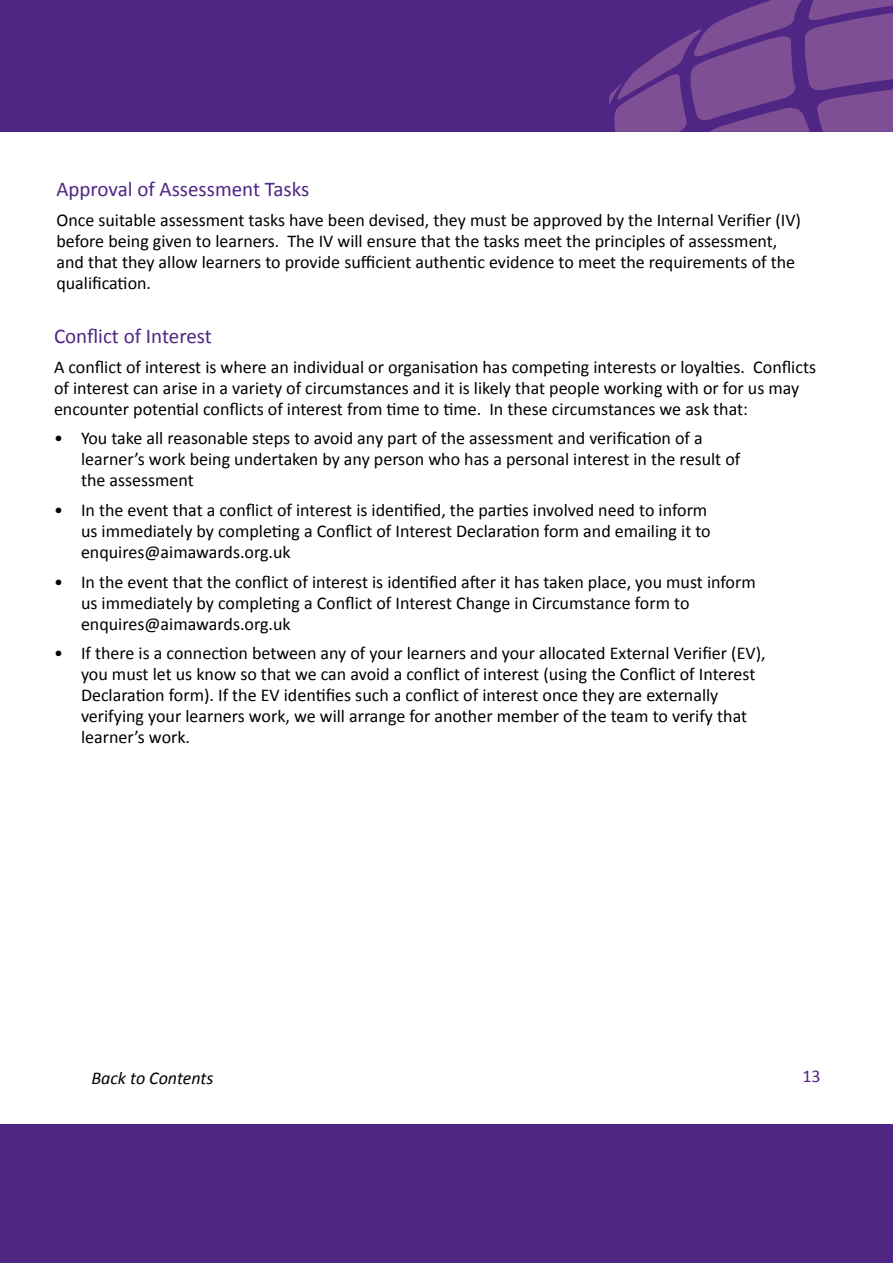
<style>
.page{position:relative;width:893px;height:1263px;background:#fff}
.page>*{position:absolute;margin:0;border:0;box-sizing:border-box;transform-origin:0 0}
.t1{font:21px "Calibri";color:#4f2683}
.t2{font:18px/21px "Calibri";color:#000}
.t3{font:italic 18px "Calibri";color:#000}
.t4{font:18px "Calibri";color:#4f2683}
</style>
<div class="page">
<div style="left:0;top:1124px;width:893px;height:139px;background:#4f2683"></div>
<div style="left:0;top:0;width:893px;height:132px;background:#4f2683"></div>
<svg style="left:609px;top:0;width:284px;height:132px"></svg>
<p class="t1" style="left:56px;top:176px;width:254px">Approval of Assessment Tasks</p>
<p class="t2" style="left:56px;top:209px;width:746px">Once suitable assessment tasks have been devised, they must be approved by the Internal Verifier (IV) before being given to learners. The IV will ensure that the tasks meet the principles of assessment, and that they allow learners to provide sufficient authentic evidence to meet the requirements of the qualification.</p>
<p class="t1" style="left:54px;top:323px;width:159px">Conflict of Interest</p>
<p class="t2" style="left:54px;top:356px;width:764px">A conflict of interest is where an individual or organisation has competing interests or loyalties. Conflicts of interest can arise in a variety of circumstances and it is likely that people working with or for us may encounter potential conflicts of interest from time to time. In these circumstances we ask that:</p>
<p class="t2" style="left:81px;top:428px;width:661px;text-indent:-27px">• You take all reasonable steps to avoid any part of the assessment and verification of a learner’s work being undertaken by any person who has a personal interest in the result of the assessment</p>
<p class="t2" style="left:81px;top:500px;width:631px;text-indent:-27px">• In the event that a conflict of interest is identified, the parties involved need to inform us immediately by completing a Conflict of Interest Declaration form and emailing it to enquires@aimawards.org.uk</p>
<p class="t2" style="left:81px;top:571px;width:676px;text-indent:-27px">• In the event that the conflict of interest is identified after it has taken place, you must inform us immediately by completing a Conflict of Interest Change in Circumstance form to enquires@aimawards.org.uk</p>
<p class="t2" style="left:81px;top:643px;width:686px;text-indent:-27px">• If there is a connection between any of your learners and your allocated External Verifier (EV), you must let us know so that we can avoid a conflict of interest (using the Conflict of Interest Declaration form). If the EV identifies such a conflict of interest once they are externally verifying your learners work, we will arrange for another member of the team to verify that learner’s work.</p>
<p class="t3" style="left:91px;top:1065px;width:124px">Back to Contents</p>
<p class="t4" style="left:802px;top:1065px;width:20px">13</p>
</div>
